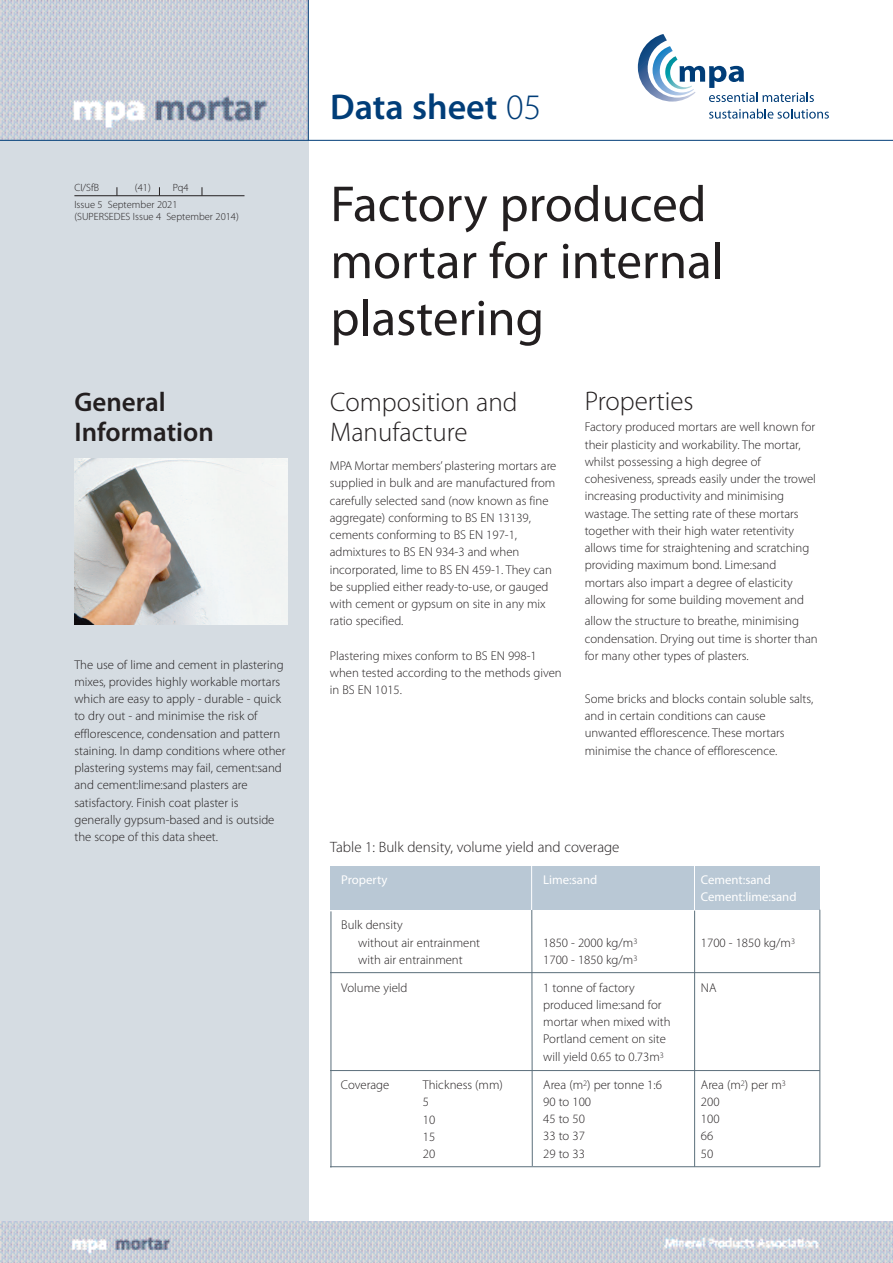
<style>
.page{position:relative;width:893px;height:1263px;background:#fff}
.page>*{position:absolute;margin:0;border:0;box-sizing:border-box;transform-origin:0 0}
.t1{font:51px/57px "Myriad Pro";color:#231f20}
.t2{font:600 36px "Myriad Pro";color:#003d78}
.t3{font:300 27px/30px "Myriad Pro";color:#231f20}
.t4{font:600 27px/30px "Myriad Pro";color:#231f20}
.t5{font:300 15px "Myriad Pro";color:#231f20}
.t6{font:300 12.75px/17.2px "Myriad Pro";color:#231f20}
.t7{font:12.75px/17.2px "Myriad Pro";color:#fff}
.t8{font:300 10.5px/16.6px "Myriad Pro";color:#231f20}
.s1{font-weight:300}
</style>
<div class="page">
<img style="left:0;top:0;width:308px;height:140px">
<div style="left:0;top:140px;width:308px;height:1101px;background:#d5dce2"></div>
<svg style="left:638px;top:34px;width:176px;height:68px"></svg>
<svg style="left:709px;top:109px;width:120px;height:10px"></svg>
<hr style="left:308px;top:0;width:1px;height:140px;background:#003d78">
<hr style="left:74px;top:195px;width:170px;height:1px;background:#231f20">
<hr style="left:0;top:140px;width:893px;height:1px;background:#003d78">
<img style="left:74px;top:459px;width:213px;height:166px">
<div style="left:330px;top:866px;width:490px;height:44px;background:#b9c8d5"></div>
<hr style="left:531px;top:866px;width:1px;height:46px;background:#fff">
<hr style="left:330px;top:972px;width:490px;height:1px;background:#5b6f7b">
<svg style="left:531px;top:909px;width:2px;height:257px"></svg>
<hr style="left:694px;top:866px;width:1px;height:44px;background:#fff">
<hr style="left:694px;top:911px;width:1px;height:256px;background:#5b6f7b">
<hr style="left:330px;top:1070px;width:490px;height:1px;background:#5b6f7b">
<hr style="left:330px;top:1166px;width:490px;height:1px;background:#5b6f7b">
<hr style="left:819px;top:910px;width:1px;height:257px;background:#5b6f7b">
<hr style="left:331px;top:911px;width:1px;height:256px;background:#5b6f7b">
<img style="left:0;top:1221px;width:893px;height:42px">
<h2 class="t2" style="left:330px;top:93px;width:212px">Data sheet <span class="s1">05</span></h2>
<p class="t8" style="left:74px;top:180px;width:26px">CI/SfB</p>
<p class="t8" style="left:135px;top:180px;width:17px">(41)</p>
<p class="t8" style="left:74px;top:180px;width:116px;text-indent:98px">Pq4<br>Issue 5 September 2021</p>
<p class="t8" style="left:74px;top:209px;width:166px">(SUPERSEDES Issue 4 September 2014)</p>
<h1 class="t1" style="left:330px;top:180px;width:395px">Factory produced mortar for internal plastering</h1>
<h3 class="t4" style="left:74px;top:390px;width:141px">General<br>Information</h3>
<p class="t6" style="left:74px;top:657px;width:213px">The use of lime and cement in plastering mixes, provides highly workable mortars which are easy to apply - durable - quick to dry out - and minimise the risk of efflorescence, condensation and pattern staining. In damp conditions where other plastering systems may fail, cement:sand and cement:lime:sand plasters are satisfactory. Finish coat plaster is generally gypsum-based and is outside the scope of this data sheet.</p>
<h3 class="t3" style="left:330px;top:389px;width:189px">Composition and<br>Manufacture</h3>
<p class="t6" style="left:330px;top:458px;width:228px">MPA Mortar members’ plastering mortars are supplied in bulk and are manufactured from carefully selected sand (now known as fine aggregate) conforming to BS EN 13139, cements conforming to BS EN 197-1, admixtures to BS EN 934-3 and when incorporated, lime to BS EN 459-1. They can be supplied either ready-to-use, or gauged with cement or gypsum on site in any mix ratio specified.</p>
<p class="t6" style="left:330px;top:648px;width:233px">Plastering mixes conform to BS EN 998-1 when tested according to the methods given in BS EN 1015.</p>
<h3 class="t3" style="left:585px;top:388px;width:110px">Properties</h3>
<p class="t6" style="left:585px;top:419px;width:233px">Factory produced mortars are well known for their plasticity and workability. The mortar, whilst possessing a high degree of cohesiveness, spreads easily under the trowel increasing productivity and minimising wastage. The setting rate of these mortars together with their high water retentivity allows time for straightening and scratching providing maximum bond. Lime:sand mortars also impart a degree of elasticity allowing for some building movement and</p>
<p class="t6" style="left:585px;top:613px;width:234px">allow the structure to breathe, minimising condensation. Drying out time is shorter than for many other types of plasters.</p>
<p class="t6" style="left:585px;top:691px;width:230px">Some bricks and blocks contain soluble salts, and in certain conditions can cause unwanted efflorescence. These mortars minimise the chance of efflorescence.</p>
<p class="t5" style="left:330px;top:841px;width:291px">Table 1: Bulk density, volume yield and coverage</p>
<p class="t7" style="left:543px;top:872px;width:56px">Lime:sand</p>
<p class="t7" style="left:701px;top:872px;width:97px">Cement:sand<br>Cement:lime:sand</p>
<p class="t7" style="left:341px;top:872px;width:48px">Property</p>
<p class="t6" style="left:358px;top:917px;width:123px;text-indent:-17px">Bulk density<br>without air entrainment with air entrainment</p>
<p class="t6" style="left:341px;top:980px;width:68px">Volume yield</p>
<p class="t6" style="left:341px;top:1077px;width:50px">Coverage</p>
<p class="t6" style="left:423px;top:1077px;width:81px">Thickness (mm)<br>5<br>10<br>15<br>20</p>
<p class="t6" style="left:543px;top:935px;width:96px">1850 - 2000 kg/m<sup>3<br></sup>1700 - 1850 kg/m<sup>3</sup></p>
<p class="t6" style="left:543px;top:980px;width:129px">1 tonne of factory produced lime:sand for mortar when mixed with<br>Portland cement on site will yield 0.65 to 0.73m<sup>3</sup></p>
<p class="t6" style="left:543px;top:1077px;width:120px">Area (m<sup>2</sup>) per tonne 1:6<br>90 to 100<br>45 to 50<br>33 to 37<br>29 to 33</p>
<p class="t6" style="left:701px;top:935px;width:96px">1700 - 1850 kg/m<sup>3</sup></p>
<p class="t6" style="left:701px;top:980px;width:17px">NA</p>
<p class="t6" style="left:701px;top:1077px;width:86px">Area (m<sup>2</sup>) per m<sup>3<br></sup>200<br>100<br>66<br>50</p>
</div>
